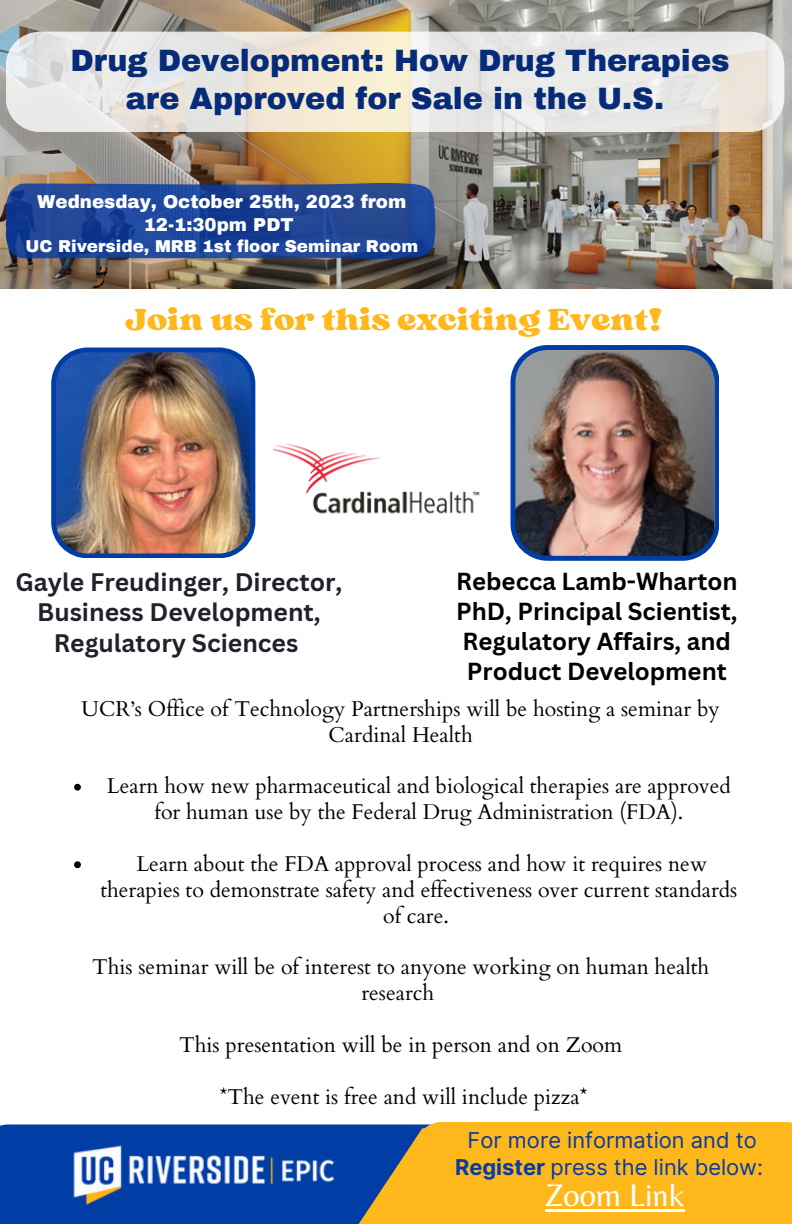
<style>
.page{position:relative;width:792px;height:1224px;background:#fff}
.page>*{position:absolute;margin:0;border:0;box-sizing:border-box;transform-origin:0 0}
.t1{font:32.4px "Belleza";color:#fff}
.t2{font:32px "Sergio Trendy";color:#ffb81c}
.t3{font:900 30.2px/37.6px "Archivo";color:#052b79;text-align:center}
.t4{font:700 24.8px/30.6px "Canva Sans";color:#20212a;text-align:center}
.t5{font:700 24px/30px "Canva Sans";color:#000;text-align:center}
.t6{font:21.8px "Inter";color:#073ba5}
.t7{font:21.4px/25.8px "Cardo";color:#000;text-align:center}
.t8{font:900 18.2px/22.4px "Archivo";color:#fff;text-align:center}
.t9{font:900 16.8px "Archivo";color:#fff}
.s1{font-weight:700}
</style>
<div class="page">
<img style="left:273px;top:443px;width:207px;height:71px">
<div style="left:0;top:1124px;width:792px;height:100px;background:#003da5"></div>
<img style="left:62px;top:1124px;width:285px;height:82px">
<div style="left:412px;top:1122px;width:380px;height:102px;background:#ffb81c"></div>
<hr style="left:545px;top:1209px;width:140px;height:3px;background:#fff">
<svg style="left:306px;top:1127px;width:121px;height:97px"></svg>
<img style="left:51px;top:348px;width:204px;height:210px">
<img style="left:510px;top:345px;width:209px;height:216px">
<img style="left:0;top:0;width:792px;height:288px">
<img style="left:7px;top:176px;width:785px;height:84px">
<svg style="left:74px;top:784px;width:7px;height:7px"></svg>
<svg style="left:74px;top:861px;width:7px;height:7px"></svg>
<svg style="left:6px;top:32px;width:778px;height:100px;background:#ebe8e1"></svg>
<p class="t3" style="left:70px;top:42px;width:661px">Drug Development: How Drug Therapies are Approved for Sale in the U.S.</p>
<p class="t8" style="left:37px;top:191px;width:370px">Wednesday, October 25th, 2023 from<br>12-1:30pm PDT</p>
<p class="t9" style="left:25px;top:237px;width:394px">UC Riverside, MRB 1st floor Seminar Room</p>
<p class="t2" style="left:125px;top:299px;width:540px">Join us for this exciting Event!</p>
<p class="t4" style="left:16px;top:566px;width:328px">Gayle Freudinger, Director,<br>Business Development,<br>Regulatory Sciences</p>
<p class="t5" style="left:456px;top:566px;width:283px">Rebecca Lamb-Wharton<br>PhD, Principal Scientist,<br>Regulatory Affairs, and<br>Product Development</p>
<p class="t7" style="left:82px;top:696px;width:640px">UCR’s Office of Technology Partnerships will be hosting a seminar by<br>Cardinal Health</p>
<p class="t7" style="left:107px;top:774px;width:625px">Learn how new pharmaceutical and biological therapies are approved for human use by the Federal Drug Administration (FDA).</p>
<p class="t7" style="left:100px;top:851px;width:639px">Learn about the FDA approval process and how it requires new therapies to demonstrate safety and effectiveness over current standards of care.</p>
<p class="t7" style="left:92px;top:955px;width:619px">This seminar will be of interest to anyone working on human health research</p>
<p class="t7" style="left:179px;top:1032px;width:445px">This presentation will be in person and on Zoom</p>
<p class="t7" style="left:220px;top:1084px;width:369px">*The event is free and will include pizza*</p>
<p class="t6" style="left:468px;top:1127px;width:291px">For more information and to</p>
<p class="t6" style="left:455px;top:1154px;width:310px"><span class="s1">Register</span> press the link below:</p>
<p class="t1" style="left:545px;top:1175px;width:141px">Zoom Link</p>
</div>
